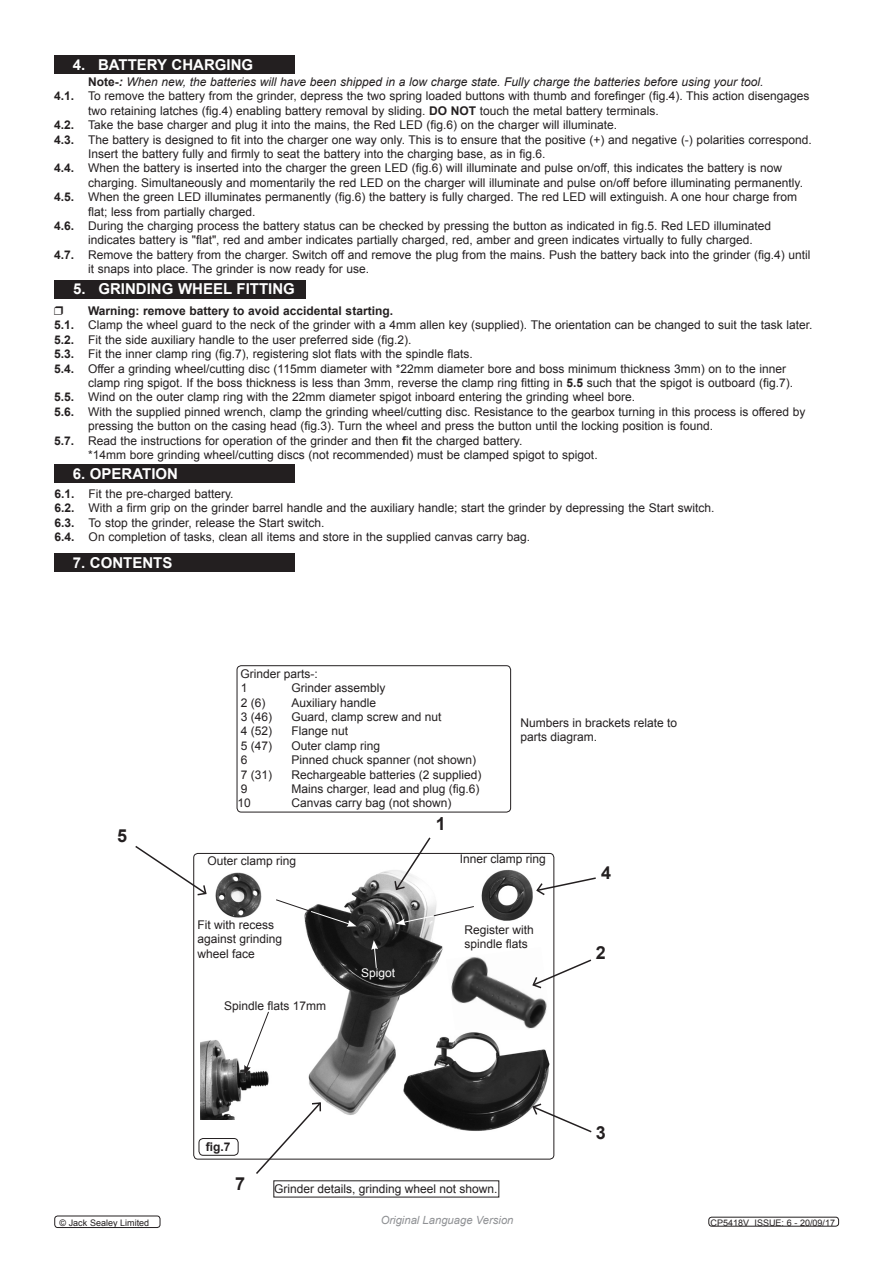
<style>
.page{position:relative;width:893px;height:1263px;background:#fff}
.page>*{position:absolute;margin:0;border:0;box-sizing:border-box;transform-origin:0 0}
.t1{font:700 18px "Arial";color:#231f20}
.CHAPTER_HEADER_10poi{font:700 15px "Arial";color:#fff}
.t2{font:12px/14.4px "Arial";color:#231f20}
.t3{font:italic 12px "Arial";color:#231f20}
.t4{font:700 12px "Arial";color:#231f20}
.t5{font:12px "Arial";color:#fff}
.t6{font:italic 11.25px "Arial";color:#8f9194}
.t7{font:9px "Arial";color:#231f20}
.s1{font-weight:700;font-style:normal}
.s2{font-weight:700}
</style>
<div class="page">
<div style="left:54px;top:55px;width:240px;height:19px;background:#231f20"></div>
<div style="left:54px;top:280px;width:252px;height:18px;background:#231f20"></div>
<div style="left:54px;top:464px;width:240px;height:19px;background:#231f20"></div>
<div style="left:54px;top:554px;width:240px;height:18px;background:#231f20"></div>
<div style="left:237px;top:665px;width:274px;height:147px;border:1px solid #231f20;border-radius:4px"></div>
<img style="left:305px;top:870px;width:138px;height:245px">
<img style="left:451px;top:957px;width:96px;height:72px">
<img style="left:200px;top:1040px;width:69px;height:79px">
<img style="left:481px;top:869px;width:51px;height:51px">
<img style="left:215px;top:872px;width:46px;height:46px">
<img style="left:402px;top:1030px;width:147px;height:101px">
<svg style="left:276px;top:899px;width:81px;height:28px"></svg>
<svg style="left:396px;top:905px;width:78px;height:20px"></svg>
<svg style="left:371px;top:940px;width:7px;height:29px"></svg>
<svg style="left:244px;top:1011px;width:25px;height:64px"></svg>
<svg style="left:393px;top:837px;width:39px;height:54px"></svg>
<svg style="left:531px;top:958px;width:61px;height:31px"></svg>
<svg style="left:531px;top:1102px;width:61px;height:32px"></svg>
<svg style="left:536px;top:876px;width:60px;height:21px"></svg>
<svg style="left:135px;top:846px;width:73px;height:50px"></svg>
<svg style="left:254px;top:1101px;width:68px;height:73px"></svg>
<div style="left:199px;top:1138px;width:40px;height:18px;border:1px solid #231f20;border-radius:4px"></div>
<div style="left:708px;top:1217px;width:131px;height:9px;border:1px solid #231f20;border-radius:3px"></div>
<div style="left:54px;top:1215px;width:106px;height:13px;border:1px solid #231f20;border-radius:3px"></div>
<p class="CHAPTER_HEADER_10poi" style="left:73px;top:54px;width:182px">4. BATTERY CHARGING</p>
<p class="t3" style="left:88px;top:74px;width:677px"><span class="s1">Note-</span><span class="s2">:</span> When new, the batteries will have been shipped in a low charge state. Fully charge the batteries before using your tool.</p>
<p class="t2" style="left:88px;top:89px;width:723px;text-indent:-34px"><span class="s2">4.1.</span> To remove the battery from the grinder, depress the two spring loaded buttons with thumb and forefinger (fig.4). This action disengages two retaining latches (fig.4) enabling battery removal by sliding. <span class="s2">DO NOT</span> touch the metal battery terminals.</p>
<p class="t2" style="left:54px;top:118px;width:564px"><span class="s2">4.2.</span> Take the base charger and plug it into the mains, the Red LED (fig.6) on the charger will illuminate.</p>
<p class="t2" style="left:88px;top:132px;width:725px;text-indent:-34px"><span class="s2">4.3.</span> The battery is designed to fit into the charger one way only. This is to ensure that the positive (+) and negative (-) polarities correspond.<br>Insert the battery fully and firmly to seat the battery into the charging base, as in fig.6.</p>
<p class="t2" style="left:88px;top:161px;width:716px;text-indent:-34px"><span class="s2">4.4.</span> When the battery is inserted into the charger the green LED (fig.6) will illuminate and pulse on/off, this indicates the battery is now charging. Simultaneously and momentarily the red LED on the charger will illuminate and pulse on/off before illuminating permanently.</p>
<p class="t2" style="left:88px;top:190px;width:711px;text-indent:-34px"><span class="s2">4.5.</span> When the green LED illuminates permanently (fig.6) the battery is fully charged. The red LED will extinguish. A one hour charge from flat; less from partially charged.</p>
<p class="t2" style="left:88px;top:219px;width:685px;text-indent:-34px"><span class="s2">4.6.</span> During the charging process the battery status can be checked by pressing the button as indicated in fig.5. Red LED illuminated indicates battery is "flat", red and amber indicates partially charged, red, amber and green indicates virtually to fully charged.</p>
<p class="t2" style="left:88px;top:247px;width:724px;text-indent:-34px"><span class="s2">4.7.</span> Remove the battery from the charger. Switch off and remove the plug from the mains. Push the battery back into the grinder (fig.4) until it snaps into place. The grinder is now ready for use.</p>
<p class="CHAPTER_HEADER_10poi" style="left:73px;top:279px;width:223px">5. GRINDING WHEEL FITTING</p>
<p class="t4" style="left:88px;top:303px;width:306px">Warning: remove battery to avoid accidental starting.</p>
<p class="t2" style="left:54px;top:318px;width:760px"><span class="s2">5.1.</span> Clamp the wheel guard to the neck of the grinder with a 4mm allen key (supplied). The orientation can be changed to suit the task later.</p>
<p class="t2" style="left:54px;top:332px;width:359px"><span class="s2">5.2.</span> Fit the side auxiliary handle to the user preferred side (fig.2).</p>
<p class="t2" style="left:54px;top:347px;width:420px"><span class="s2">5.3.</span> Fit the inner clamp ring (fig.7), registering slot flats with the spindle flats.</p>
<p class="t2" style="left:88px;top:361px;width:707px;text-indent:-34px"><span class="s2">5.4.</span> Offer a grinding wheel/cutting disc (115mm diameter with *22mm diameter bore and boss minimum thickness 3mm) on to the inner clamp ring spigot. If the boss thickness is less than 3mm, reverse the clamp ring fitting in <span class="s2">5.5</span> such that the spigot is outboard (fig.7).</p>
<p class="t2" style="left:54px;top:390px;width:582px"><span class="s2">5.5.</span> Wind on the outer clamp ring with the 22mm diameter spigot inboard entering the grinding wheel bore.</p>
<p class="t2" style="left:88px;top:404px;width:719px;text-indent:-34px"><span class="s2">5.6.</span> With the supplied pinned wrench, clamp the grinding wheel/cutting disc. Resistance to the gearbox turning in this process is offered by pressing the button on the casing head (fig.3). Turn the wheel and press the button until the locking position is found.</p>
<p class="t2" style="left:54px;top:433px;width:470px"><span class="s2">5.7.</span> Read the instructions for operation of the grinder and then <span class="s2">f</span>it the charged battery.</p>
<p class="t2" style="left:88px;top:448px;width:511px">*14mm bore grinding wheel/cutting discs (not recommended) must be clamped spigot to spigot.</p>
<p class="CHAPTER_HEADER_10poi" style="left:73px;top:463px;width:107px">6. OPERATION</p>
<p class="t2" style="left:55px;top:486px;width:180px"><span class="s2">6.1.</span> Fit the pre-charged battery.</p>
<p class="t2" style="left:55px;top:501px;width:661px"><span class="s2">6.2.</span> With a firm grip on the grinder barrel handle and the auxiliary handle; start the grinder by depressing the Start switch.</p>
<p class="t2" style="left:55px;top:515px;width:271px"><span class="s2">6.3.</span> To stop the grinder, release the Start switch.</p>
<p class="t2" style="left:55px;top:530px;width:477px"><span class="s2">6.4.</span> On completion of tasks, clean all items and store in the supplied canvas carry bag.</p>
<p class="CHAPTER_HEADER_10poi" style="left:73px;top:553px;width:101px">7. CONTENTS</p>
<p class="t1" style="left:117px;top:823px;width:12px">5</p>
<p class="t2" style="left:240px;top:666px;width:79px">Grinder parts-:</p>
<p class="t2" style="left:241px;top:681px;width:8px">1</p>
<p class="t2" style="left:291px;top:681px;width:96px">Grinder assembly</p>
<p class="t2" style="left:241px;top:695px;width:26px">2 (6)</p>
<p class="t2" style="left:291px;top:695px;width:86px">Auxiliary handle</p>
<p class="t2" style="left:241px;top:710px;width:33px">3 (46)</p>
<p class="t2" style="left:291px;top:710px;width:152px">Guard, clamp screw and nut</p>
<p class="t2" style="left:241px;top:724px;width:33px">4 (52)</p>
<p class="t2" style="left:291px;top:724px;width:58px">Flange nut</p>
<p class="t2" style="left:241px;top:738px;width:33px">5 (47)</p>
<p class="t2" style="left:291px;top:738px;width:90px">Outer clamp ring</p>
<p class="t2" style="left:241px;top:753px;width:8px">6</p>
<p class="t2" style="left:291px;top:753px;width:186px">Pinned chuck spanner (not shown)</p>
<p class="t2" style="left:241px;top:767px;width:33px">7 (31)</p>
<p class="t2" style="left:291px;top:767px;width:192px">Rechargeable batteries (2 supplied)</p>
<p class="t2" style="left:241px;top:782px;width:8px">9</p>
<p class="t2" style="left:291px;top:782px;width:190px">Mains charger, lead and plug (fig.6)</p>
<p class="t2" style="left:237px;top:796px;width:15px">10</p>
<p class="t2" style="left:291px;top:796px;width:162px">Canvas carry bag (not shown)</p>
<p class="t1" style="left:436px;top:811px;width:12px">1</p>
<p class="t2" style="left:520px;top:715px;width:158px">Numbers in brackets relate to parts diagram.</p>
<p class="t2" style="left:207px;top:854px;width:90px">Outer clamp ring</p>
<p class="t2" style="left:460px;top:852px;width:88px">Inner clamp ring</p>
<p class="t2" style="left:198px;top:918px;width:86px">Fit with recess against grinding wheel face</p>
<p class="t2" style="left:224px;top:998px;width:104px">Spindle flats 17mm</p>
<p class="t5" style="left:361px;top:965px;width:36px">Spigot</p>
<p class="t4" style="left:206px;top:1138px;width:26px">fig.7</p>
<p class="t2" style="left:464px;top:923px;width:71px">Register with</p>
<p class="t2" style="left:464px;top:937px;width:65px">spindle flats</p>
<p class="t1" style="left:235px;top:1171px;width:12px">7</p>
<p class="t2" style="left:274px;top:1181px;width:225px">Grinder details, grinding wheel not shown.</p>
<p class="t1" style="left:601px;top:860px;width:12px">4</p>
<p class="t1" style="left:596px;top:941px;width:12px">2</p>
<p class="t1" style="left:596px;top:1121px;width:12px">3</p>
<p class="t7" style="left:59px;top:1217px;width:91px">© Jack Sealey Limited</p>
<p class="t6" style="left:381px;top:1212px;width:134px">Original Language Version</p>
<p class="t7" style="left:711px;top:1217px;width:126px">CP5418V ISSUE: 6 - 20/09/17</p>
</div>
